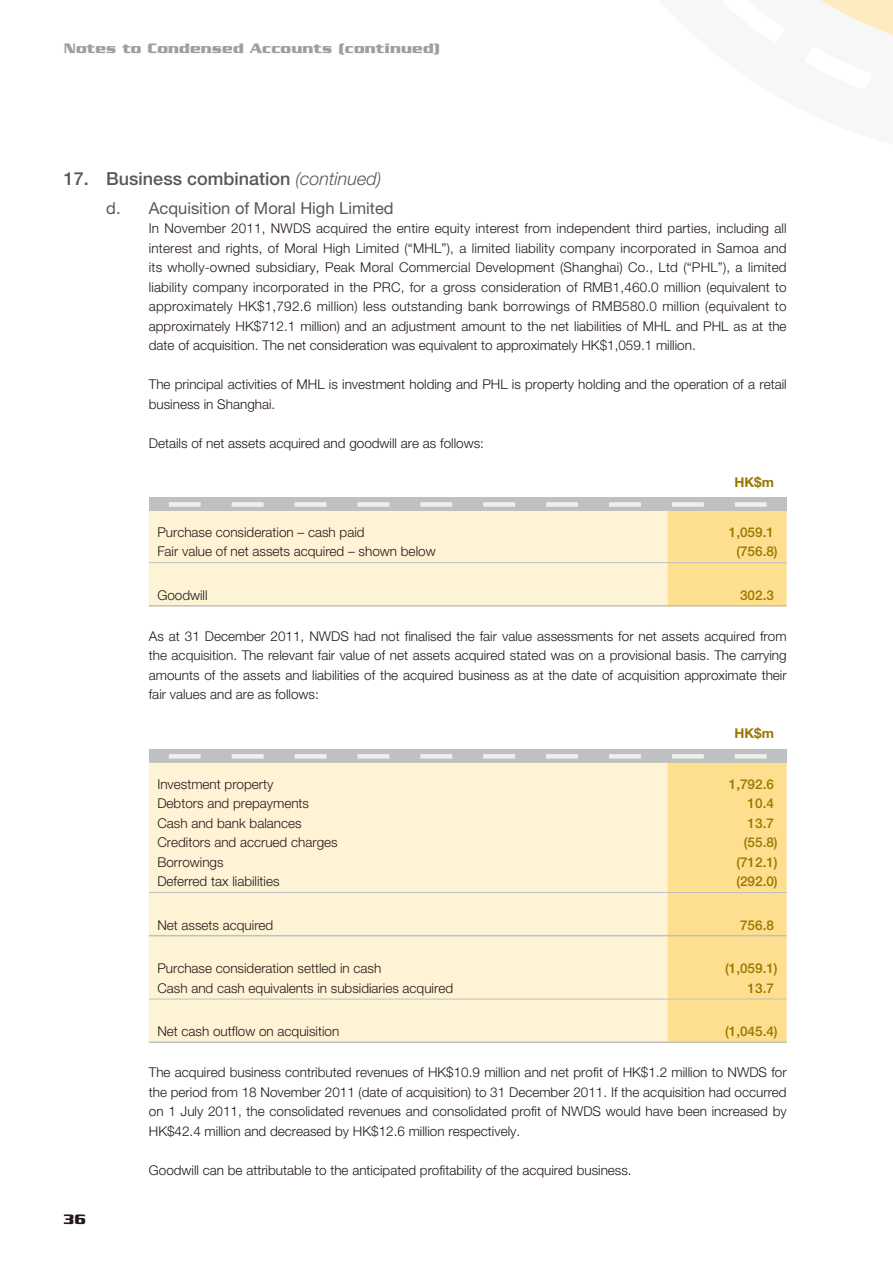
<style>
.page{position:relative;width:893px;height:1263px;background:#fff}
.page>*{position:absolute;margin:0;border:0;box-sizing:border-box;transform-origin:0 0}
.t1{font:500 18px "Helvetica Neue LT Std";color:#595857}
.t2{font:16.5px "Helvetica Neue LT Std";color:#595857}
.t3{font:700 15px "Serpentine Std";color:#9f9fa0}
.t4{font:300 13.5px/19.5px "Helvetica Neue LT Std";color:#231916;text-align:justify}
.t5{font:500 13.5px "Helvetica Neue LT Std";color:#9b7600}
.t6{font:700 13.5px "Helvetica Neue LT Std";color:#9b7600}
.s1{font-weight:300;font-style:italic}
</style>
<div class="page">
<svg style="left:821px;top:0;width:72px;height:35px"></svg>
<div style="left:149px;top:497px;width:638px;height:14px;background:#bfc0c1"></div>
<div style="left:149px;top:511px;width:20px;height:94px;background:#fff3d6"></div>
<svg style="left:169px;top:502px;width:618px;height:103px;background:#faecc8"></svg>
<hr style="left:149px;top:562px;width:519px;height:1px;background:#bfc0c1">
<hr style="left:668px;top:562px;width:119px;height:1px;background:#bfc0c1">
<hr style="left:149px;top:605px;width:519px;height:1px;background:#bfc0c1">
<hr style="left:668px;top:605px;width:119px;height:1px;background:#bfc0c1">
<div style="left:149px;top:749px;width:638px;height:14px;background:#bfc0c1"></div>
<div style="left:149px;top:763px;width:20px;height:278px;background:#fff3d6"></div>
<svg style="left:169px;top:754px;width:618px;height:287px;background:#fcedc8"></svg>
<hr style="left:149px;top:892px;width:519px;height:1px;background:#bfc0c1">
<hr style="left:668px;top:892px;width:119px;height:1px;background:#bfc0c1">
<hr style="left:149px;top:935px;width:519px;height:1px;background:#bfc0c1">
<hr style="left:668px;top:935px;width:119px;height:1px;background:#bfc0c1">
<hr style="left:149px;top:999px;width:519px;height:1px;background:#bfc0c1">
<hr style="left:668px;top:999px;width:119px;height:1px;background:#bfc0c1">
<hr style="left:149px;top:1041px;width:519px;height:2px;background:#bfc0c1">
<hr style="left:668px;top:1041px;width:119px;height:2px;background:#bfc0c1">
<p class="t3" style="left:64px;top:39px;width:378px;rotate:1deg">Notes to Condensed Accounts (continued)</p>
<h1 class="t1" style="left:64px;top:172px;width:319px">17. Business combination <span class="s1">(continued)</span></h1>
<p class="t2" style="left:106px;top:202px;width:289px">d. Acquisition of Moral High Limited</p>
<p class="t4" style="left:149px;top:220px;width:639px">In November 2011, NWDS acquired the entire equity interest from independent third parties, including all interest and rights, of Moral High Limited (“MHL”), a limited liability company incorporated in Samoa and its wholly-owned subsidiary, Peak Moral Commercial Development (Shanghai) Co., Ltd (“PHL”), a limited liability company incorporated in the PRC, for a gross consideration of RMB1,460.0 million (equivalent to approximately HK$1,792.6 million) less outstanding bank borrowings of RMB580.0 million (equivalent to approximately HK$712.1 million) and an adjustment amount to the net liabilities of MHL and PHL as at the date of acquisition. The net consideration was equivalent to approximately HK$1,059.1 million.</p>
<p class="t4" style="left:149px;top:376px;width:639px">The principal activities of MHL is investment holding and PHL is property holding and the operation of a retail business in Shanghai.</p>
<p class="t4" style="left:149px;top:435px;width:337px">Details of net assets acquired and goodwill are as follows:</p>
<p class="t6" style="left:734px;top:477px;width:41px">HK$m</p>
<p class="t4" style="left:157px;top:524px;width:209px">Purchase consideration – cash paid</p>
<p class="t5" style="left:729px;top:527px;width:47px">1,059.1</p>
<p class="t4" style="left:157px;top:543px;width:280px">Fair value of net assets acquired – shown below</p>
<p class="t5" style="left:736px;top:547px;width:43px">(756.8)</p>
<p class="t4" style="left:157px;top:587px;width:52px">Goodwill</p>
<p class="t5" style="left:740px;top:590px;width:35px">302.3</p>
<p class="t4" style="left:149px;top:628px;width:639px">As at 31 December 2011, NWDS had not finalised the fair value assessments for net assets acquired from the acquisition. The relevant fair value of net assets acquired stated was on a provisional basis. The carrying amounts of the assets and liabilities of the acquired business as at the date of acquisition approximate their fair values and are as follows:</p>
<p class="t6" style="left:734px;top:729px;width:41px">HK$m</p>
<p class="t4" style="left:157px;top:776px;width:118px">Investment property</p>
<p class="t5" style="left:729px;top:779px;width:47px">1,792.6</p>
<p class="t4" style="left:157px;top:795px;width:153px">Debtors and prepayments</p>
<p class="t5" style="left:748px;top:798px;width:28px">10.4</p>
<p class="t4" style="left:157px;top:815px;width:146px">Cash and bank balances</p>
<p class="t5" style="left:748px;top:818px;width:28px">13.7</p>
<p class="t4" style="left:157px;top:834px;width:182px">Creditors and accrued charges</p>
<p class="t5" style="left:744px;top:837px;width:35px">(55.8)</p>
<p class="t4" style="left:157px;top:854px;width:68px">Borrowings</p>
<p class="t5" style="left:736px;top:857px;width:43px">(712.1)</p>
<p class="t4" style="left:157px;top:873px;width:124px">Deferred tax liabilities</p>
<p class="t5" style="left:736px;top:876px;width:43px">(292.0)</p>
<p class="t4" style="left:157px;top:917px;width:118px">Net assets acquired</p>
<p class="t5" style="left:740px;top:920px;width:35px">756.8</p>
<p class="t4" style="left:157px;top:960px;width:226px">Purchase consideration settled in cash</p>
<p class="t5" style="left:725px;top:963px;width:54px">(1,059.1)</p>
<p class="t4" style="left:157px;top:980px;width:297px">Cash and cash equivalents in subsidiaries acquired</p>
<p class="t5" style="left:748px;top:983px;width:28px">13.7</p>
<p class="t4" style="left:157px;top:1023px;width:184px">Net cash outflow on acquisition</p>
<p class="t5" style="left:725px;top:1026px;width:54px">(1,045.4)</p>
<p class="t4" style="left:149px;top:1064px;width:639px">The acquired business contributed revenues of HK$10.9 million and net profit of HK$1.2 million to NWDS for the period from 18 November 2011 (date of acquisition) to 31 December 2011. If the acquisition had occurred on 1 July 2011, the consolidated revenues and consolidated profit of NWDS would have been increased by HK$42.4 million and decreased by HK$12.6 million respectively.</p>
<p class="t4" style="left:149px;top:1162px;width:484px">Goodwill can be attributable to the anticipated profitability of the acquired business.</p>
</div>
